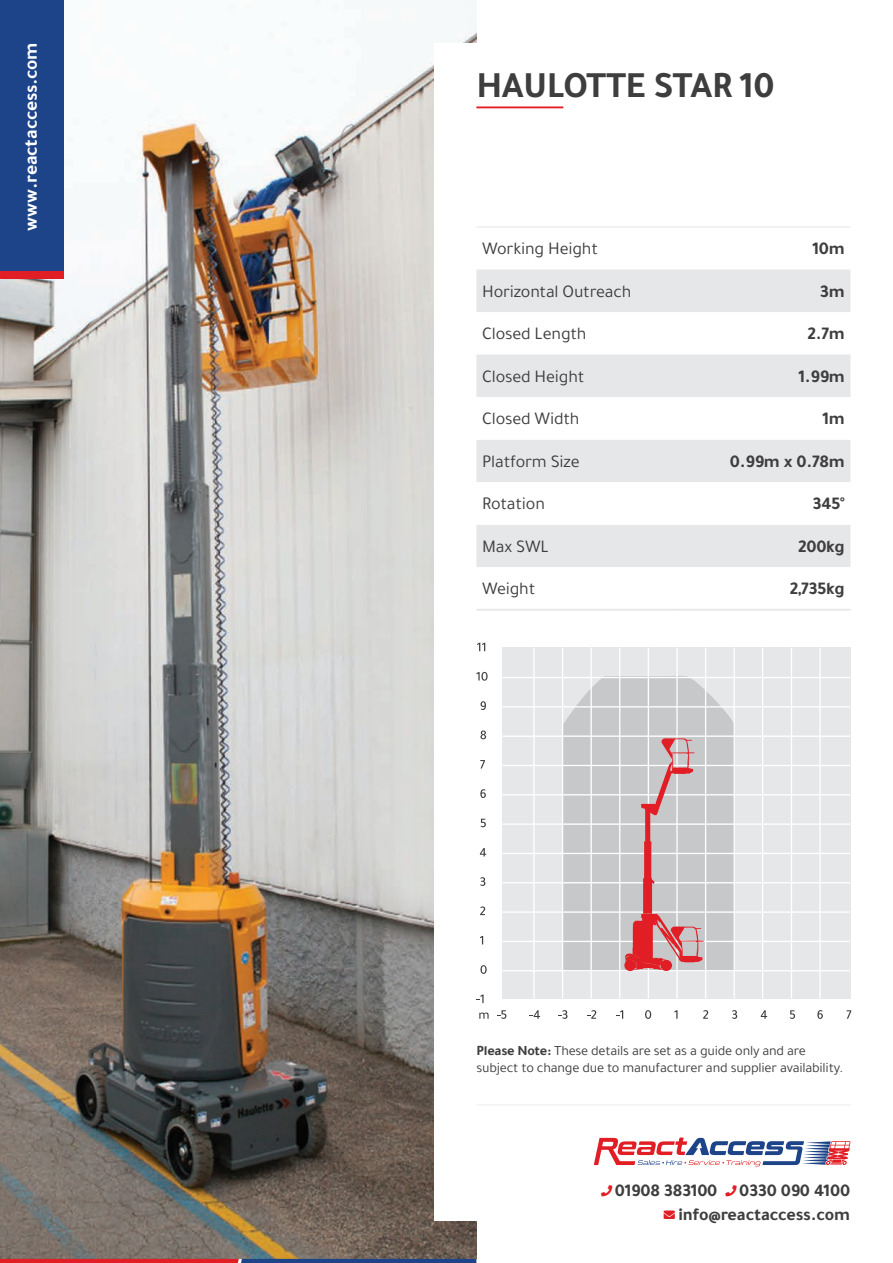
<style>
.page{position:relative;width:893px;height:1263px;background:#fff}
.page>*{position:absolute;margin:0;border:0;box-sizing:border-box;transform-origin:0 0}
.t1{font:700 37.5px "Tajawal";letter-spacing:-.01em;color:#3e3e3f}
.t2{font:700 19.5px "Tajawal";letter-spacing:-.01em;color:#fff}
.t3{font:18px "Tajawal";letter-spacing:-.01em;color:#3e3e3f}
.t4{font:700 18px "Tajawal";letter-spacing:-.01em;color:#3e3e3f}
.t5{font:14.25px/17.1px "Tajawal";letter-spacing:-.015em;color:#3e3e3f}
.t6{font:11.25px "Font Awesome 5 Pro Solid";color:#e11e25}
.s1{font-weight:700}
.s2{color:#e11e25}
</style>
<div class="page">
<img style="left:0;top:31px;width:476px;height:1228px">
<div style="left:434px;top:43px;width:416px;height:1177px;background:#fff"></div>
<hr style="left:476px;top:1104px;width:374px;height:2px;background:#f3f3f3">
<svg style="left:594px;top:1137px;width:257px;height:29px"></svg>
<hr style="left:0;top:269px;width:64px;height:3px;background:#fff">
<div style="left:0;top:271px;width:64px;height:8px;background:#e11e25"></div>
<div style="left:0;top:0;width:64px;height:270px;background:#1d4388"></div>
<svg style="left:0;top:1259px;width:476px;height:4px"></svg>
<div style="left:502px;top:647px;width:348px;height:352px;background:#e6e7e9"></div>
<svg style="left:563px;top:675px;width:171px;height:295px;fill:#c7c8ca"></svg>
<svg style="left:846px;top:1010px;width:5px;height:9px"></svg>
<svg style="left:497px;top:1010px;width:9px;height:9px"></svg>
<svg style="left:530px;top:1010px;width:10px;height:9px"></svg>
<svg style="left:558px;top:1010px;width:9px;height:9px"></svg>
<svg style="left:587px;top:1010px;width:9px;height:9px"></svg>
<svg style="left:616px;top:1010px;width:7px;height:9px"></svg>
<svg style="left:645px;top:1010px;width:6px;height:9px"></svg>
<svg style="left:674px;top:1010px;width:4px;height:9px"></svg>
<svg style="left:703px;top:1010px;width:5px;height:9px"></svg>
<svg style="left:761px;top:1010px;width:6px;height:9px"></svg>
<hr style="left:590px;top:648px;width:2px;height:350px;background:#fff">
<hr style="left:648px;top:648px;width:1px;height:350px;background:#fff">
<hr style="left:676px;top:648px;width:2px;height:350px;background:#fff">
<hr style="left:705px;top:648px;width:1px;height:350px;background:#fff">
<hr style="left:734px;top:648px;width:1px;height:350px;background:#fff">
<hr style="left:791px;top:648px;width:1px;height:350px;background:#fff">
<hr style="left:762px;top:648px;width:1px;height:350px;background:#fff">
<svg style="left:477px;top:643px;width:8px;height:8px"></svg>
<svg style="left:480px;top:789px;width:6px;height:9px"></svg>
<svg style="left:481px;top:819px;width:5px;height:8px"></svg>
<svg style="left:480px;top:848px;width:6px;height:8px"></svg>
<svg style="left:480px;top:877px;width:5px;height:9px"></svg>
<svg style="left:480px;top:906px;width:5px;height:9px"></svg>
<svg style="left:480px;top:936px;width:3px;height:8px"></svg>
<svg style="left:480px;top:965px;width:7px;height:9px"></svg>
<svg style="left:476px;top:994px;width:8px;height:9px"></svg>
<svg style="left:480px;top:730px;width:6px;height:9px"></svg>
<hr style="left:502px;top:911px;width:348px;height:2px;background:#fff">
<hr style="left:502px;top:882px;width:348px;height:1px;background:#fff">
<hr style="left:502px;top:853px;width:348px;height:1px;background:#fff">
<hr style="left:502px;top:823px;width:348px;height:2px;background:#fff">
<hr style="left:502px;top:794px;width:348px;height:1px;background:#fff">
<hr style="left:502px;top:765px;width:348px;height:1px;background:#fff">
<hr style="left:502px;top:735px;width:348px;height:2px;background:#fff">
<hr style="left:502px;top:706px;width:348px;height:1px;background:#fff">
<svg style="left:479px;top:1012px;width:10px;height:7px"></svg>
<svg style="left:481px;top:701px;width:5px;height:9px"></svg>
<svg style="left:480px;top:760px;width:5px;height:8px"></svg>
<svg style="left:790px;top:1010px;width:5px;height:9px"></svg>
<svg style="left:732px;top:1010px;width:5px;height:9px"></svg>
<hr style="left:502px;top:970px;width:348px;height:1px;background:#fff">
<hr style="left:533px;top:648px;width:2px;height:350px;background:#fff">
<hr style="left:619px;top:648px;width:1px;height:350px;background:#fff">
<hr style="left:562px;top:648px;width:1px;height:350px;background:#fff">
<hr style="left:502px;top:941px;width:348px;height:1px;background:#fff">
<svg style="left:476px;top:672px;width:12px;height:9px"></svg>
<svg style="left:817px;top:1010px;width:6px;height:9px"></svg>
<hr style="left:819px;top:648px;width:2px;height:350px;background:#fff">
<hr style="left:502px;top:677px;width:348px;height:1px;background:#fff">
<svg style="left:624px;top:738px;width:80px;height:233px"></svg>
<hr style="left:476px;top:106px;width:87px;height:2px;background:#e11e25">
<svg style="left:476px;top:270px;width:374px;height:127px;fill:#e6e7e9"></svg>
<svg style="left:476px;top:440px;width:374px;height:127px;fill:#e6e7e9"></svg>
<hr style="left:476px;top:226px;width:199px;height:2px;background:#e6e7e9">
<hr style="left:675px;top:226px;width:175px;height:2px;background:#e6e7e9">
<hr style="left:476px;top:609px;width:199px;height:2px;background:#e6e7e9">
<hr style="left:675px;top:609px;width:175px;height:2px;background:#e6e7e9">
<h2 class="t2" style="left:16px;top:231px;width:190px;rotate:-90deg">www.reactaccess.com</h2>
<p class="t1" style="left:476px;top:57px;width:300px">HAULOTTE STAR 10</p>
<p class="t3" style="left:482px;top:236px;width:117px">Working Height</p>
<p class="t4" style="left:812px;top:235px;width:34px">10m</p>
<p class="t3" style="left:482px;top:279px;width:151px">Horizontal Outreach</p>
<p class="t4" style="left:820px;top:277px;width:26px">3m</p>
<p class="t3" style="left:482px;top:321px;width:106px">Closed Length</p>
<p class="t4" style="left:807px;top:320px;width:39px">2.7m</p>
<p class="t3" style="left:482px;top:364px;width:104px">Closed Height</p>
<p class="t4" style="left:798px;top:362px;width:48px">1.99m</p>
<p class="t3" style="left:482px;top:406px;width:99px">Closed Width</p>
<p class="t4" style="left:822px;top:405px;width:24px">1m</p>
<p class="t3" style="left:482px;top:449px;width:99px">Platform Size</p>
<p class="t4" style="left:730px;top:447px;width:116px">0.99m x 0.78m</p>
<p class="t3" style="left:482px;top:491px;width:64px">Rotation</p>
<p class="t4" style="left:812px;top:490px;width:34px">345°</p>
<p class="t3" style="left:482px;top:534px;width:68px">Max SWL</p>
<p class="t4" style="left:798px;top:532px;width:48px">200kg</p>
<p class="t3" style="left:482px;top:576px;width:55px">Weight</p>
<p class="t4" style="left:790px;top:575px;width:56px">2,735kg</p>
<p class="t5" style="left:476px;top:1042px;width:368px"><span class="s1">Please Note:</span> These details are set as a guide only and are subject to change due to manufacturer and supplier availability.</p>
<p class="t4" style="left:615px;top:1177px;width:237px">01908 383100 <span class="s2">□■</span> 0330 090 4100</p>
<p class="t6" style="left:664px;top:1209px;width:13px">■❖●□</p>
<p class="t4" style="left:678px;top:1201px;width:173px">info@reactaccess.com</p>
</div>
